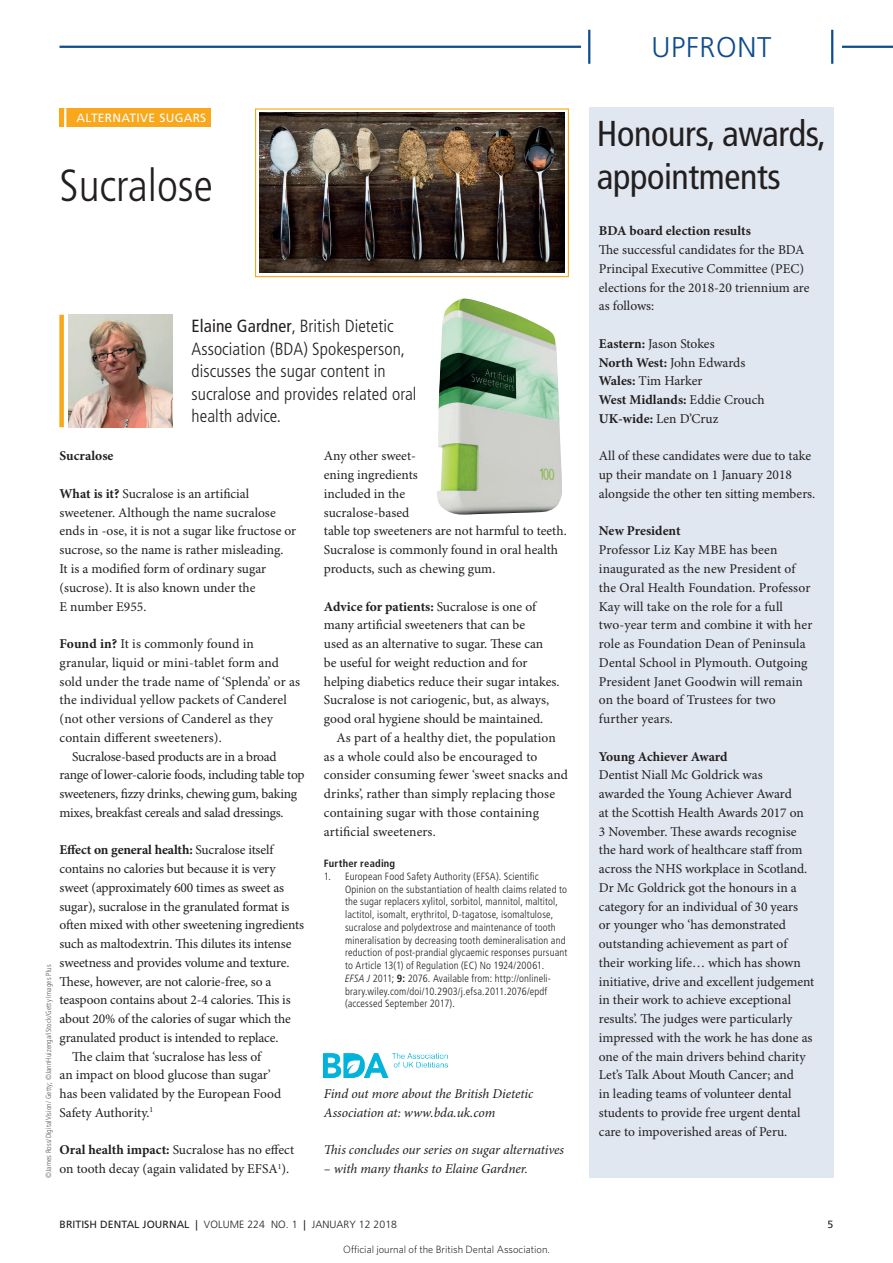
<style>
.page{position:relative;width:893px;height:1263px;background:#fff}
.page>*{position:absolute;margin:0;border:0;box-sizing:border-box;transform-origin:0 0}
.heading___2{font:300 condensed 45px "Frutiger LT Std";color:#231f20}
.heading___3{font:condensed 36px/43.2px "Frutiger LT Std";letter-spacing:-.01em;color:#231f20}
.t1{font:300 28.5px "Frutiger LT Std";letter-spacing:.025em;color:#0f4b8d}
.standfirst_1{font:300 condensed 17.7px/22.5px "Frutiger LT Std";letter-spacing:.005em;color:#231f20}
.body_9pt_ragged_1st{font:13.5px/18.8px "Minion Pro";color:#231f20}
.body_9pt_ragged{font:13.5px/18.8px "Minion Pro";color:#231f20}
.body_9pt_ragged-2{font:13.5px/18.8px "Minion Pro";letter-spacing:-.02em;color:#231f20}
.body_9pt_ragged_1st-2{font:italic 13.5px/18.8px "Minion Pro";letter-spacing:-.01em;color:#231f20}
.body_9pt_ragged_1st-3{font:700 13.5px "Minion Pro";color:#231f20}
.tag_-_2{font:12px "Frutiger LT Std";letter-spacing:.025em;color:#fff}
.references{font:300 condensed 10.5px/12.8px "Frutiger LT Std";letter-spacing:.015em;color:#231f20}
.page_footer{font:300 10.5px "Frutiger LT Std";letter-spacing:.005em;color:#231f20}
.t2{font:300 10.5px "Whitney";color:#000}
.references-2{font:700 condensed 10.5px "Frutiger LT Std";letter-spacing:.02em;color:#231f20}
.page_footer-2{font:10.5px "Frutiger LT Std";color:#231f20}
.photo_credit{font:300 condensed 7.5px "Frutiger LT Std";letter-spacing:.01em;color:#57585a}
.s1{font-weight:400}
.s2{font-weight:700}
.s3{font-style:italic}
</style>
<div class="page">
<div style="left:589px;top:108px;width:244px;height:1070px;background:#e0e7f0"></div>
<div style="left:255px;top:108px;width:314px;height:169px;border:1px solid #f9a71b"></div>
<img style="left:259px;top:113px;width:306px;height:160px">
<div style="left:59px;top:108px;width:152px;height:19px;background:#f9a71b"></div>
<svg style="left:64px;top:108px;width:2px;height:19px"></svg>
<img style="left:324px;top:1053px;width:123px;height:24px">
<img style="left:68px;top:315px;width:104px;height:112px">
<div style="left:59px;top:315px;width:5px;height:112px;background:#f9a71b"></div>
<img style="left:437px;top:298px;width:125px;height:216px">
<hr style="left:60px;top:46px;width:833px;height:2px;background:#0f4b8d">
<div style="left:581px;top:30px;width:261px;height:34px;background:#fff"></div>
<hr style="left:831px;top:30px;width:2px;height:34px;background:#0f4b8d">
<hr style="left:588px;top:30px;width:2px;height:34px;background:#0f4b8d">
<p class="tag_-_2" style="left:76px;top:111px;width:131px">ALTERNATIVE SUGARS</p>
<p class="heading___2" style="left:60px;top:160px;width:155px">Sucralose</p>
<p class="standfirst_1" style="left:192px;top:315px;width:227px"><span class="s1">Elaine Gardner</span>, British Dietetic<br>Association (BDA) Spokesperson, discusses the sugar content in sucralose and provides related oral health advice.</p>
<p class="body_9pt_ragged_1st-3" style="left:60px;top:448px;width:56px">Sucralose</p>
<p class="body_9pt_ragged_1st" style="left:60px;top:485px;width:238px"><span class="s2">What is it?</span> Sucralose is an artificial sweetener. Although the name sucralose ends in -ose, it is not a sugar like fructose or sucrose, so the name is rather misleading.<br>It is a modified form of ordinary sugar (sucrose). It is also known under the<br>E number E955.</p>
<p class="body_9pt_ragged_1st" style="left:60px;top:635px;width:242px"><span class="s2">Found in?</span> It is commonly found in granular, liquid or mini-tablet form and sold under the trade name of ‘Splenda’ or as the individual yellow packets of Canderel (not other versions of Canderel as they contain different sweeteners).</p>
<p class="body_9pt_ragged-2" style="left:60px;top:747px;width:247px;text-indent:13px">Sucralose-based products are in a broad range of lower-calorie foods, including table top sweeteners, fizzy drinks, chewing gum, baking mixes, breakfast cereals and salad dressings.</p>
<p class="body_9pt_ragged_1st" style="left:60px;top:841px;width:246px"><span class="s2">Effect on general health:</span> Sucralose itself contains no calories but because it is very sweet (approximately 600 times as sweet as sugar), sucralose in the granulated format is often mixed with other sweetening ingredients such as maltodextrin. This dilutes its intense sweetness and provides volume and texture.<br>These, however, are not calorie-free, so a teaspoon contains about 2-4 calories. This is about 20% of the calories of sugar which the granulated product is intended to replace.</p>
<p class="body_9pt_ragged" style="left:60px;top:1047px;width:223px;text-indent:13px">The claim that ‘sucralose has less of<br>an impact on blood glucose than sugar’ has been validated by the European Food Safety Authority.<sup>1</sup></p>
<p class="body_9pt_ragged_1st" style="left:60px;top:1141px;width:236px"><span class="s2">Oral health impact:</span> Sucralose has no effect on tooth decay (again validated by EFSA<sup>1</sup>).</p>
<p class="photo_credit" style="left:44px;top:1178px;width:215px;rotate:-90deg">©James Ross/DigitalVision/ Getty; ©JannHuizenga/iStock/Getty Images Plus</p>
<p class="body_9pt_ragged_1st" style="left:324px;top:447px;width:244px">Any other sweet-<br>ening ingredients<br>included in the<br>sucralose-based<br>table top sweeteners are not harmful to teeth.<br>Sucralose is commonly found in oral health products, such as chewing gum.</p>
<p class="body_9pt_ragged_1st" style="left:324px;top:597px;width:237px"><span class="s2">Advice for patients:</span> Sucralose is one of many artificial sweeteners that can be<br>used as an alternative to sugar. These can<br>be useful for weight reduction and for helping diabetics reduce their sugar intakes.<br>Sucralose is not cariogenic, but, as always, good oral hygiene should be maintained.</p>
<p class="body_9pt_ragged" style="left:324px;top:729px;width:246px;text-indent:13px">As part of a healthy diet, the population as a whole could also be encouraged to consider consuming fewer ‘sweet snacks and drinks’, rather than simply replacing those containing sugar with those containing artificial sweeteners.</p>
<p class="references-2" style="left:324px;top:857px;width:73px">Further reading</p>
<p class="references" style="left:345px;top:870px;width:224px;text-indent:-21px">1. European Food Safety Authority (EFSA). Scientific Opinion on the substantiation of health claims related to the sugar replacers xylitol, sorbitol, mannitol, maltitol, lactitol, isomalt, erythritol, D-tagatose, isomaltulose, sucralose and polydextrose and maintenance of tooth mineralisation by decreasing tooth demineralisation and reduction of post-prandial glycaemic responses pursuant to Article 13(1) of Regulation (EC) No 1924/20061.<br><span class="s3">EFSA J</span> 2011; <span class="s2">9:</span> 2076. Available from: http://onlineli&shy;brary.wiley.com/doi/10.2903/j.efsa.2011.2076/epdf (accessed September 2017).</p>
<p class="body_9pt_ragged_1st-2" style="left:324px;top:1085px;width:211px">Find out more about the British Dietetic<br>Association at: www.bda.uk.com</p>
<p class="body_9pt_ragged_1st-2" style="left:324px;top:1141px;width:242px">This concludes our series on sugar alternatives</p>
<p class="body_9pt_ragged_1st-2" style="left:324px;top:1160px;width:206px">– with many thanks to Elaine Gardner.</p>
<h3 class="t1" style="left:651px;top:31px;width:121px">UPFRONT</h3>
<p class="heading___3" style="left:597px;top:112px;width:231px">Honours, awards, appointments</p>
<p class="body_9pt_ragged_1st-3" style="left:599px;top:223px;width:154px">BDA board election results</p>
<p class="body_9pt_ragged_1st" style="left:599px;top:241px;width:212px">The successful candidates for the BDA<br>Principal Executive Committee (PEC) elections for the 2018-20 triennium are as follows:</p>
<p class="body_9pt_ragged_1st" style="left:599px;top:335px;width:117px"><span class="s2">Eastern:</span> Jason Stokes</p>
<p class="body_9pt_ragged_1st" style="left:599px;top:354px;width:148px"><span class="s2">North West:</span> John Edwards</p>
<p class="body_9pt_ragged_1st" style="left:599px;top:372px;width:105px"><span class="s2">Wales:</span> Tim Harker</p>
<p class="body_9pt_ragged_1st-3" style="left:599px;top:392px;width:167px">West Midlands: <span class="s1">Eddie Crouch</span></p>
<p class="body_9pt_ragged_1st" style="left:599px;top:410px;width:121px"><span class="s2">UK-wide:</span> Len D’Cruz</p>
<p class="body_9pt_ragged_1st" style="left:599px;top:447px;width:218px">All of these candidates were due to take up their mandate on 1 January 2018 alongside the other ten sitting members.</p>
<p class="body_9pt_ragged_1st-3" style="left:599px;top:523px;width:83px">New President</p>
<p class="body_9pt_ragged_1st" style="left:599px;top:541px;width:215px">Professor Liz Kay MBE has been inaugurated as the new President of the Oral Health Foundation. Professor<br>Kay will take on the role for a full two-year term and combine it with her role as Foundation Dean of Peninsula<br>Dental School in Plymouth. Outgoing<br>President Janet Goodwin will remain on the board of Trustees for two further years.</p>
<p class="body_9pt_ragged_1st-3" style="left:599px;top:748px;width:130px">Young Achiever Award</p>
<p class="body_9pt_ragged_1st" style="left:599px;top:766px;width:217px">Dentist Niall Mc Goldrick was<br>awarded the Young Achiever Award<br>at the Scottish Health Awards 2017 on<br>3 November. These awards recognise the hard work of healthcare staff from across the NHS workplace in Scotland.<br>Dr Mc Goldrick got the honours in a category for an individual of 30 years<br>or younger who ‘has demonstrated outstanding achievement as part of their working life… which has shown initiative, drive and excellent judgement in their work to achieve exceptional results’. The judges were particularly impressed with the work he has done as one of the main drivers behind charity Let’s Talk About Mouth Cancer; and<br>in leading teams of volunteer dental students to provide free urgent dental care to impoverished areas of Peru.</p>
<p class="page_footer" style="left:60px;top:1219px;width:339px"><span class="s1">BRITISH DENTAL JOURNAL |</span> VOLUME 224 NO. 1 <span class="s1">|</span> JANUARY 12 2018</p>
<p class="page_footer-2" style="left:828px;top:1218px;width:7px">5</p>
<p class="t2" style="left:343px;top:1243px;width:208px">Official journal of the British Dental Association.</p>
</div>
